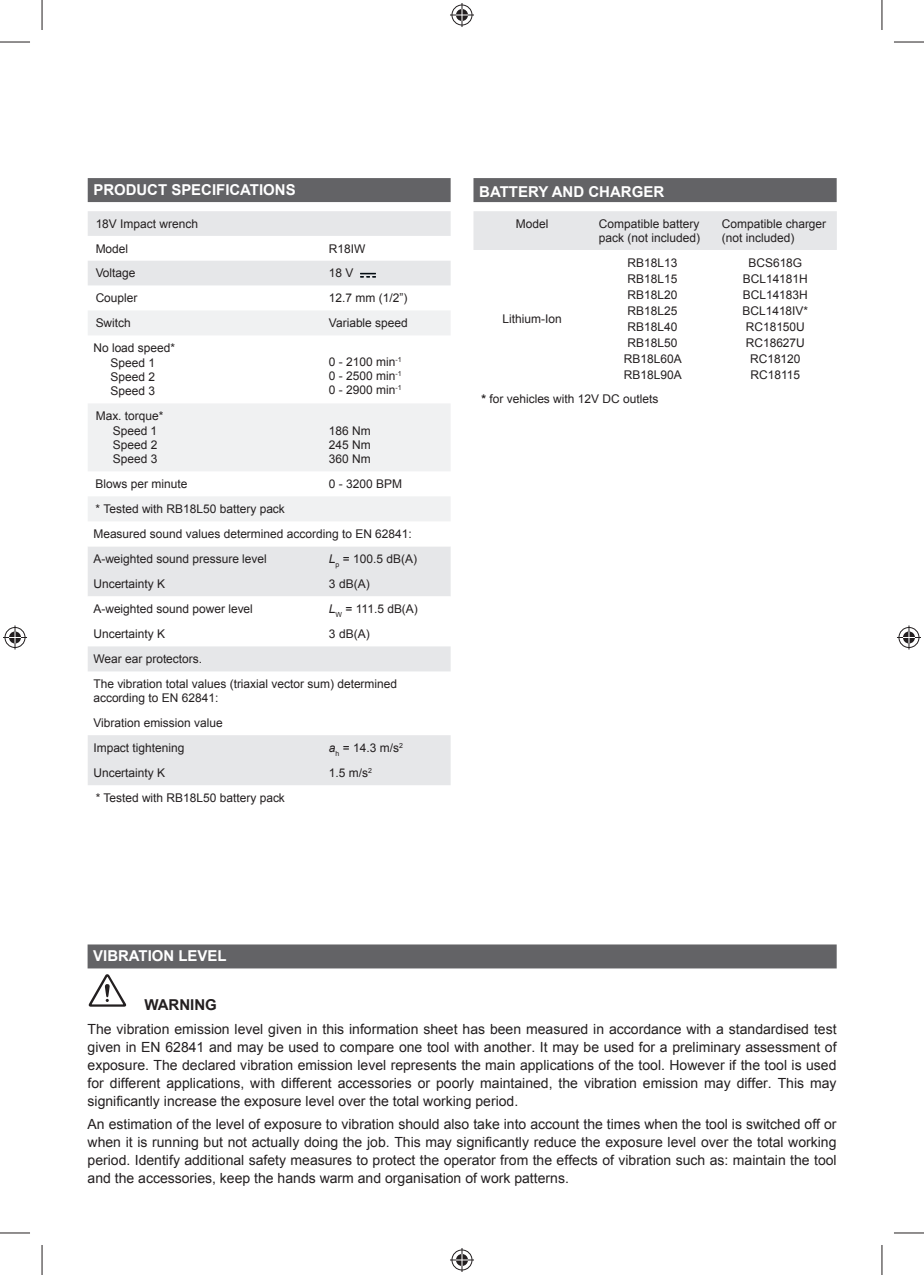
<style>
.page{position:relative;width:924px;height:1275px;background:#fff}
.page>*{position:absolute;margin:0;border:0;box-sizing:border-box;transform-origin:0 0}
.t1{font:700 15px "Arial";color:#fff}
.t2{font:700 15px "Arial";color:#231f20}
.t3{font:14px/18px "Arial";color:#231f20;text-align:justify}
.t4{font:12px/16px "Arial";color:#231f20}
.s1{font-style:italic}
.s2{font-weight:700}
</style>
<div class="page">
<div style="left:88px;top:178px;width:362px;height:24px;background:#636366"></div>
<div style="left:88px;top:211px;width:362px;height:25px;background:#e6e7e9"></div>
<svg style="left:88px;top:261px;width:362px;height:524px"></svg>
<svg style="left:88px;top:310px;width:362px;height:211px;fill:#f0f1f2"></svg>
<svg style="left:360px;top:273px;width:15px;height:4px"></svg>
<div style="left:473px;top:178px;width:363px;height:24px;background:#636366"></div>
<div style="left:473px;top:211px;width:363px;height:39px;background:#e6e7e9"></div>
<div style="left:87px;top:944px;width:749px;height:24px;background:#636366"></div>
<svg style="left:88px;top:974px;width:39px;height:32px"></svg>
<hr style="left:0;top:42px;width:30px;height:1px;background:#231f20">
<hr style="left:893px;top:42px;width:30px;height:1px;background:#231f20">
<hr style="left:0;top:1232px;width:30px;height:1px;background:#231f20">
<hr style="left:893px;top:1232px;width:30px;height:1px;background:#231f20">
<hr style="left:42px;top:0;width:1px;height:30px;background:#231f20">
<hr style="left:42px;top:1245px;width:1px;height:30px;background:#231f20">
<hr style="left:881px;top:0;width:1px;height:30px;background:#231f20">
<hr style="left:881px;top:1245px;width:1px;height:30px;background:#231f20">
<svg style="left:450px;top:3px;width:24px;height:24px"></svg>
<svg style="left:450px;top:1248px;width:24px;height:24px"></svg>
<svg style="left:3px;top:625px;width:24px;height:24px"></svg>
<svg style="left:897px;top:625px;width:23px;height:24px"></svg>
<p class="t1" style="left:93px;top:181px;width:204px">PRODUCT SPECIFICATIONS</p>
<p class="t4" style="left:96px;top:211px;width:104px;line-height:24.8px">18V Impact wrench<br>Model</p>
<p class="t4" style="left:329px;top:240px;width:38px">R18IW</p>
<p class="t4" style="left:96px;top:265px;width:41px">Voltage</p>
<p class="t4" style="left:329px;top:265px;width:26px">18 V</p>
<p class="t4" style="left:96px;top:290px;width:43px">Coupler</p>
<p class="t4" style="left:329px;top:290px;width:80px">12.7 mm (1/2”)</p>
<p class="t4" style="left:96px;top:315px;width:37px">Switch</p>
<p class="t4" style="left:329px;top:315px;width:80px">Variable speed</p>
<p class="t4" style="left:93px;top:341px;width:83px;line-height:14.4px;text-align:center">No load speed*<br>Speed 1<br>Speed 2<br>Speed 3</p>
<p class="t4" style="left:329px;top:355px;width:74px;line-height:14px;text-align:justify">0 - 2100 min<sup>-1<br></sup>0 - 2500 min<sup>-1<br></sup>0 - 2900 min<sup>-1</sup></p>
<p class="t4" style="left:113px;top:409px;width:52px;line-height:14.4px;text-indent:-17px">Max. torque*<br>Speed 1<br>Speed 2<br>Speed 3</p>
<p class="t4" style="left:329px;top:423px;width:43px;line-height:14px;text-align:justify">186 Nm 245 Nm 360 Nm</p>
<p class="t4" style="left:96px;top:476px;width:93px">Blows per minute</p>
<p class="t4" style="left:329px;top:476px;width:75px">0 - 3200 BPM</p>
<p class="t4" style="left:93px;top:496px;width:320px;line-height:25px">* Tested with RB18L50 battery pack<br>Measured sound values determined according to EN 62841:<br>A-weighted sound pressure level</p>
<p class="t4" style="left:329px;top:551px;width:89px"><span class="s1">L</span><sub>p</sub> = 100.5 dB(A)</p>
<p class="t4" style="left:93px;top:576px;width:73px">Uncertainty K</p>
<p class="t4" style="left:329px;top:576px;width:42px">3 dB(A)</p>
<p class="t4" style="left:93px;top:601px;width:161px">A-weighted sound power level</p>
<p class="t4" style="left:329px;top:601px;width:90px"><span class="s1">L</span><sub>W</sub> = 111.5 dB(A)</p>
<p class="t4" style="left:93px;top:626px;width:73px">Uncertainty K</p>
<p class="t4" style="left:329px;top:626px;width:42px">3 dB(A)</p>
<p class="t4" style="left:93px;top:647px;width:305px;line-height:24.8px">Wear ear protectors.<br>The vibration total values (triaxial vector sum) determined</p>
<p class="t4" style="left:93px;top:685px;width:131px;line-height:24.8px">according to EN 62841:<br>Vibration emission value<br>Impact tightening</p>
<p class="t4" style="left:329px;top:740px;width:75px"><span class="s1">a</span><sub>h</sub> = 14.3 m/s<sup>2</sup></p>
<p class="t4" style="left:93px;top:765px;width:73px">Uncertainty K</p>
<p class="t4" style="left:329px;top:765px;width:45px">1.5 m/s<sup>2</sup></p>
<p class="t4" style="left:96px;top:790px;width:191px">* Tested with RB18L50 battery pack</p>
<p class="t1" style="left:479px;top:183px;width:186px">BATTERY AND CHARGER</p>
<p class="t4" style="left:515px;top:216px;width:34px">Model</p>
<p class="t4" style="left:598px;top:217px;width:102px;line-height:14px">Compatible battery pack (not included)</p>
<p class="t4" style="left:721px;top:217px;width:106px;line-height:14px">Compatible charger (not included)</p>
<p class="t4" style="left:623px;top:254px;width:59px;text-align:center">RB18L13<br>RB18L15<br>RB18L20<br>RB18L25<br>RB18L40<br>RB18L50<br>RB18L60A<br>RB18L90A</p>
<p class="t4" style="left:742px;top:254px;width:67px;text-align:center">BCS618G<br>BCL14181H<br>BCL14183H<br>BCL1418IV*<br>RC18150U<br>RC18627U<br>RC18120<br>RC18115</p>
<p class="t4" style="left:481px;top:391px;width:178px"><span class="s2">*</span> for vehicles with 12V DC outlets</p>
<p class="t4" style="left:502px;top:310px;width:61px">Lithium-Ion</p>
<p class="t1" style="left:93px;top:948px;width:135px">VIBRATION LEVEL</p>
<p class="t2" style="left:144px;top:996px;width:74px">WARNING</p>
<p class="t3" style="left:87px;top:1020px;width:750px">The vibration emission level given in this information sheet has been measured in accordance with a standardised test given in EN 62841 and may be used to compare one tool with another. It may be used for a preliminary assessment of exposure. The declared vibration emission level represents the main applications of the tool. However if the tool is used for different applications, with different accessories or poorly maintained, the vibration emission may differ. This may significantly increase the exposure level over the total working period.</p>
<p class="t3" style="left:87px;top:1115px;width:750px">An estimation of the level of exposure to vibration should also take into account the times when the tool is switched off or when it is running but not actually doing the job. This may significantly reduce the exposure level over the total working period. Identify additional safety measures to protect the operator from the effects of vibration such as: maintain the tool and the accessories, keep the hands warm and organisation of work patterns.</p>
</div>
